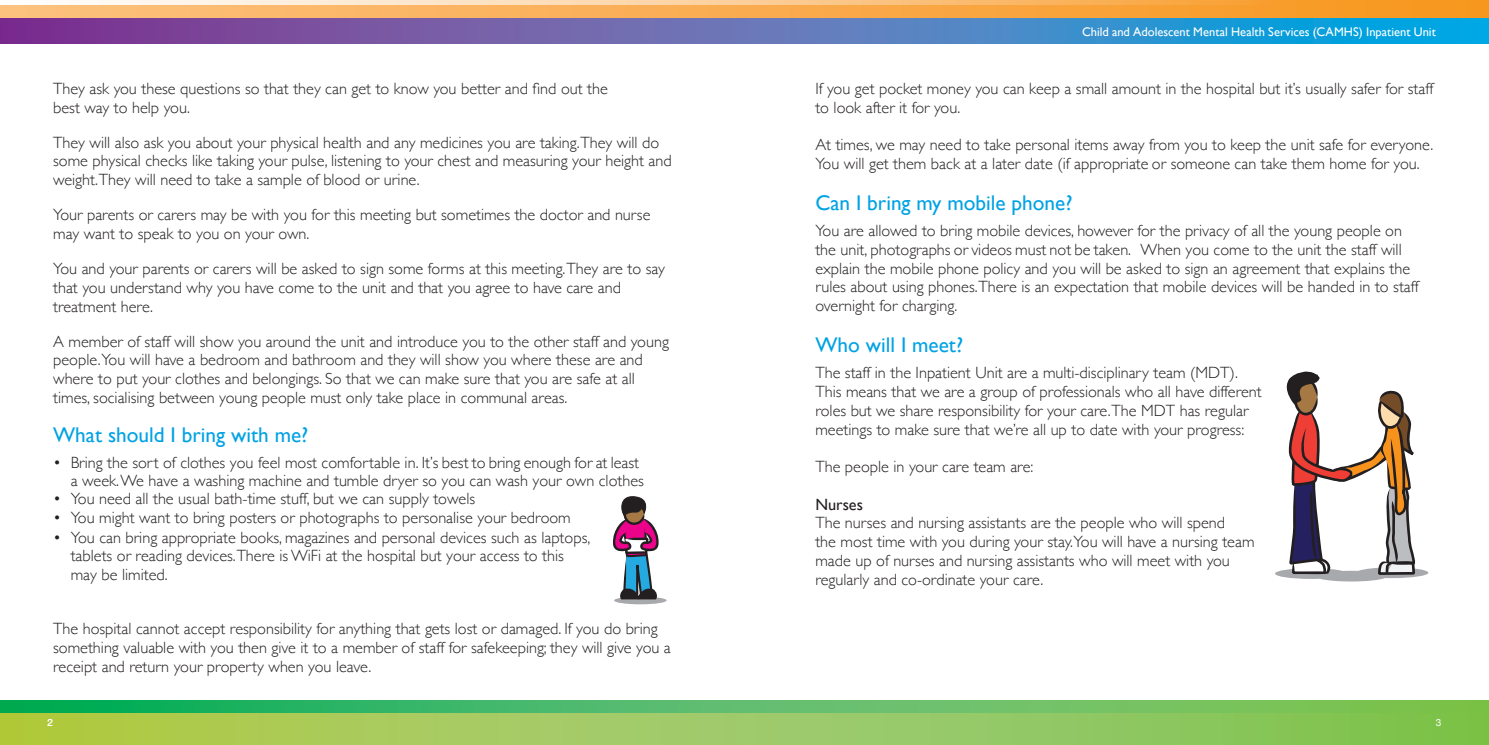
<style>
.page{position:relative;width:1489px;height:745px;background:#fff}
.page>*{position:absolute;margin:0;border:0;box-sizing:border-box;transform-origin:0 0}
.body{font:21.25px "Gill Sans";color:#00a2e4}
.Heading{font:21.25px "Gill Sans";color:#00a2e4}
.body-2{font:300 16.25px/18.8px "Gill Sans";color:#231f20}
.bullets{font:300 16.25px/18.4px "Gill Sans";color:#231f20;text-align:right}
.t1{font:12.5px "Gill Sans";color:#fff}
.t2{font:10px "Helvetica Neue";color:#fff}
.s1{font-weight:400}
</style>
<div class="page">
<svg style="left:1px;top:700px;width:1487px;height:13px;background:#51ba62"></svg>
<svg style="left:1px;top:713px;width:1487px;height:31px;background:#9bc85b"></svg>
<div style="left:0;top:0;width:1488px;height:18px;background:linear-gradient(to right,#fdc280,#f7971e)"></div>
<svg style="left:0;top:18px;width:1488px;height:26px;background:#5472b8"></svg>
<svg style="left:0;top:0;width:1276px;height:5px;background:#fbd3a4"></svg>
<svg style="left:1275px;top:371px;width:153px;height:210px"></svg>
<div style="left:614px;top:596px;width:52px;height:8px;background:#a8a9ad;border-radius:50%"></div>
<svg style="left:613px;top:496px;width:46px;height:104px"></svg>
<p class="body-2" style="left:53px;top:78px;width:556px">They ask you these questions so that they can get to know you better and find out the best way to help you.</p>
<p class="body-2" style="left:53px;top:132px;width:620px">They will also ask you about your physical health and any medicines you are taking.They will do some physical checks like taking your pulse, listening to your chest and measuring your height and weight.They will need to take a sample of blood or urine.</p>
<p class="body-2" style="left:53px;top:204px;width:598px">Your parents or carers may be with you for this meeting but sometimes the doctor and nurse may want to speak to you on your own.</p>
<p class="body-2" style="left:53px;top:258px;width:613px">You and your parents or carers will be asked to sign some forms at this meeting.They are to say that you understand why you have come to the unit and that you agree to have care and treatment here.</p>
<p class="body-2" style="left:53px;top:331px;width:617px">A member of staff will show you around the unit and introduce you to the other staff and young people.You will have a bedroom and bathroom and they will show you where these are and where to put your clothes and belongings. So that we can make sure that you are safe at all times, socialising between young people must only take place in communal areas.</p>
<p class="Heading" style="left:53px;top:422px;width:257px">What should I bring with me?</p>
<p class="bullets" style="left:53px;top:452px;width:592px;line-height:18px">• Bring the sort of clothes you feel most comfortable in. It’s best to bring enough for at least a week. We have a washing machine and tumble dryer so you can wash your own clothes</p>
<p class="bullets" style="left:53px;top:489px;width:423px">• You need all the usual bath-time stuff, but we can supply towels</p>
<p class="bullets" style="left:53px;top:507px;width:519px">• You might want to bring posters or photographs to personalise your bedroom</p>
<p class="bullets" style="left:71px;top:527px;width:521px;text-align:left;text-indent:-18px">• You can bring appropriate books, magazines and personal devices such as laptops, tablets or reading devices. There is WiFi at the hospital but your access to this may be limited.</p>
<p class="body-2" style="left:53px;top:618px;width:619px">The hospital cannot accept responsibility for anything that gets lost or damaged. If you do bring something valuable with you then give it to a member of staff for safekeeping; they will give you a receipt and return your property when you leave.</p>
<p class="t2" style="left:48px;top:714px;width:7px">2</p>
<p class="t1" style="left:1082px;top:24px;width:355px">Child and Adolescent Mental Health Services (CAMHS) Inpatient Unit</p>
<p class="body-2" style="left:815px;top:78px;width:619px">If you get pocket money you can keep a small amount in the hospital but it’s usually safer for staff to look after it for you.</p>
<p class="body-2" style="left:815px;top:134px;width:619px">At times, we may need to take personal items away from you to keep the unit safe for everyone.<br>You will get them back at a later date (if appropriate or someone can take them home for you.</p>
<p class="body" style="left:815px;top:190px;width:258px">Can I bring my mobile phone?</p>
<p class="body-2" style="left:815px;top:220px;width:604px">You are allowed to bring mobile devices, however for the privacy of all the young people on the unit, photographs or videos must not be taken. When you come to the unit the staff will explain the mobile phone policy and you will be asked to sign an agreement that explains the rules about using phones. There is an expectation that mobile devices will be handed in to staff overnight for charging.</p>
<p class="body" style="left:815px;top:332px;width:149px">Who will I meet?</p>
<p class="body-2" style="left:815px;top:362px;width:448px">The staff in the Inpatient Unit are a multi-disciplinary team (MDT).<br>This means that we are a group of professionals who all have different roles but we share responsibility for your care. The MDT has regular meetings to make sure that we’re all up to date with your progress:</p>
<p class="body-2" style="left:815px;top:456px;width:219px">The people in your care team are:</p>
<p class="body-2" style="left:815px;top:494px;width:440px"><span class="s1">Nurses<br></span>The nurses and nursing assistants are the people who will spend<br>the most time with you during your stay. You will have a nursing team made up of nurses and nursing assistants who will meet with you regularly and co-ordinate your care.</p>
<p class="t2" style="left:1435px;top:714px;width:7px">3</p>
</div>
